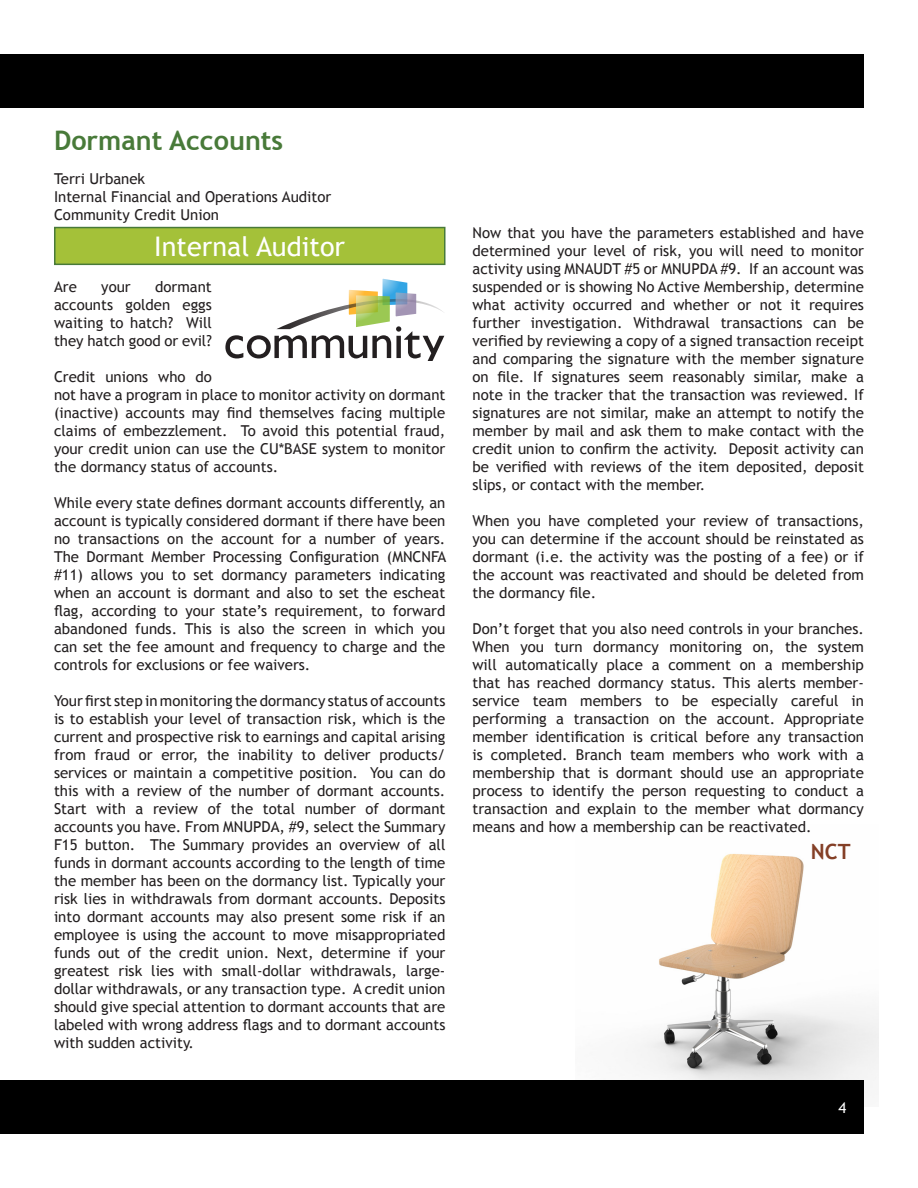
<style>
.page{position:relative;width:918px;height:1188px;background:#fff}
.page>*{position:absolute;margin:0;border:0;box-sizing:border-box;transform-origin:0 0}
.t1{font:700 27px "Trebuchet MS";color:#487a39}
.t2{font:27px "Trebuchet MS";color:#fff}
.NCT{font:700 21px "Trebuchet MS";color:#843f26}
.t3{font:15px/18px "Trebuchet MS";color:#231f20;text-align:justify}
.t4{font:15px "Trebuchet MS";color:#fff}
</style>
<div class="page">
<div style="left:0;top:54px;width:864px;height:54px;background:#000"></div>
<img style="left:637px;top:854px;width:242px;height:227px">
<div style="left:0;top:1080px;width:864px;height:54px;background:#000"></div>
<svg style="left:225px;top:279px;width:220px;height:82px"></svg>
<div style="left:55px;top:228px;width:390px;height:36px;background:#a4c139"></div>
<div style="left:54px;top:227px;width:392px;height:38px;border:2px solid #487a39"></div>
<p class="t1" style="left:54px;top:124px;width:231px">Dormant Accounts</p>
<p class="t3" style="left:54px;top:170px;width:279px;text-align:left">Terri Urbanek<br>Internal Financial and Operations Auditor<br>Community Credit Union</p>
<p class="t2" style="left:154px;top:230px;width:192px">Internal Auditor</p>
<p class="t3" style="left:472px;top:224px;width:393px">Now that you have the parameters established and have determined your level of risk, you will need to monitor activity using MNAUDT #5 or MNUPDA #9. If an account was suspended or is showing No Active Membership, determine what activity occurred and whether or not it requires further investigation. Withdrawal transactions can be verified by reviewing a copy of a signed transaction receipt and comparing the signature with the member signature on file. If signatures seem reasonably similar, make a note in the tracker that the transaction was reviewed. If signatures are not similar, make an attempt to notify the member by mail and ask them to make contact with the credit union to confirm the activity. Deposit activity can be verified with reviews of the item deposited, deposit slips, or contact with the member.</p>
<p class="t3" style="left:472px;top:512px;width:393px">When you have completed your review of transactions, you can determine if the account should be reinstated as dormant (i.e. the activity was the posting of a fee) or if the account was reactivated and should be deleted from the dormancy file.</p>
<p class="t3" style="left:472px;top:620px;width:393px">Don’t forget that you also need controls in your branches.<br>When you turn dormancy monitoring on, the system will automatically place a comment on a membership that has reached dormancy status. This alerts member&shy;service team members to be especially careful in performing a transaction on the account. Appropriate member identification is critical before any transaction is completed. Branch team members who work with a membership that is dormant should use an appropriate process to identify the person requesting to conduct a transaction and explain to the member what dormancy means and how a membership can be reactivated.</p>
<p class="NCT" style="left:811px;top:838px;width:41px">NCT</p>
<p class="t3" style="left:54px;top:278px;width:159px;text-indent:101px">dormant accounts golden eggs waiting to hatch? Will they hatch good or evil?</p>
<p class="t3" style="left:54px;top:368px;width:393px;text-align:left">Credit unions who do<br>not have a program in place to monitor activity on dormant (inactive) accounts may find themselves facing multiple claims of embezzlement. To avoid this potential fraud, your credit union can use the CU*BASE system to monitor the dormancy status of accounts.</p>
<p class="t3" style="left:54px;top:494px;width:394px">While every state defines dormant accounts differently, an account is typically considered dormant if there have been no transactions on the account for a number of years.<br>The Dormant Member Processing Configuration (MNCNFA #11) allows you to set dormancy parameters indicating when an account is dormant and also to set the escheat flag, according to your state’s requirement, to forward abandoned funds. This is also the screen in which you can set the fee amount and frequency to charge and the controls for exclusions or fee waivers.</p>
<p class="t3" style="left:54px;top:692px;width:393px">Your first step in monitoring the dormancy status of accounts is to establish your level of transaction risk, which is the current and prospective risk to earnings and capital arising from fraud or error, the inability to deliver products/ services or maintain a competitive position. You can do this with a review of the number of dormant accounts.<br>Start with a review of the total number of dormant accounts you have. From MNUPDA, #9, select the Summary F15 button. The Summary provides an overview of all funds in dormant accounts according to the length of time the member has been on the dormancy list. Typically your risk lies in withdrawals from dormant accounts. Deposits into dormant accounts may also present some risk if an employee is using the account to move misappropriated funds out of the credit union. Next, determine if your greatest risk lies with small-dollar withdrawals, large&shy;dollar withdrawals, or any transaction type. A credit union should give special attention to dormant accounts that are labeled with wrong address flags and to dormant accounts with sudden activity.</p>
<p class="t3" style="left:54px;top:278px;width:24px">Are</p>
<p class="t3" style="left:101px;top:278px;width:31px">your</p>
<p class="t4" style="left:838px;top:1098px;width:9px">4</p>
</div>
